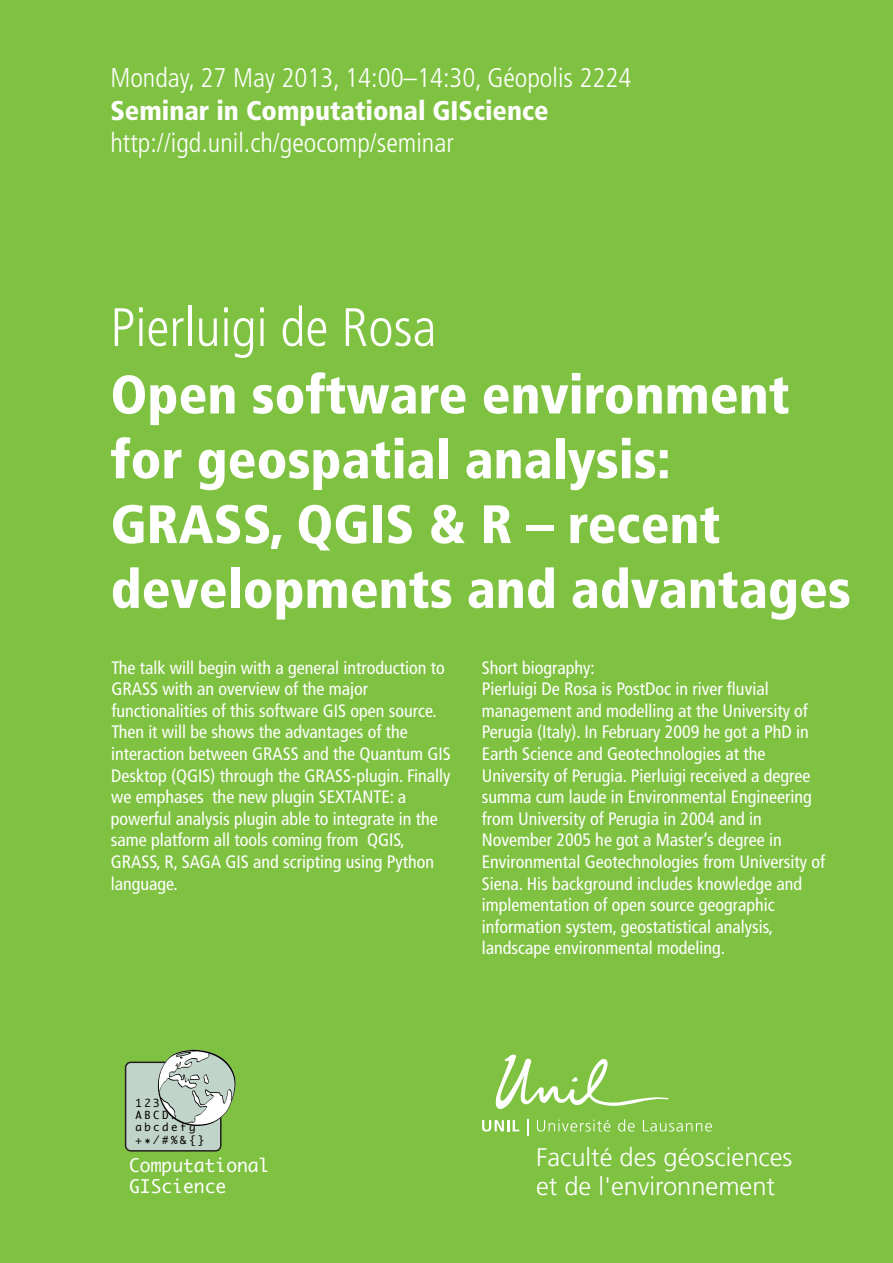
<style>
.page{position:relative;width:893px;height:1263px;background:#7fc241}
.page>*{position:absolute;margin:0;border:0;box-sizing:border-box;transform-origin:0 0}
.t1{font:900 condensed 54px/64.8px "Frutiger LT Std";color:#fff}
.t2{font:300 condensed 54px "Frutiger LT Std";color:#fff}
.t3{font:300 condensed 27px "Frutiger LT Std";color:#fff}
.t4{font:900 condensed 27px "Frutiger LT Std";color:#fff}
.t5{font:300 25.5px/29.2px "Frutiger LT Std";color:#fff}
.t6{font:condensed 18px/21.6px "Frutiger LT Std";color:#fff}
.t7{font:18px/21px "Monaco";color:#fff}
.t8{font:10.65px/12.1px "Monaco";letter-spacing:.24em;color:#000001}
</style>
<div class="page">
<svg style="left:495px;top:1054px;width:174px;height:55px"></svg>
<svg style="left:482px;top:1120px;width:37px;height:11px"></svg>
<svg style="left:527px;top:1119px;width:1px;height:16px"></svg>
<svg style="left:537px;top:1119px;width:73px;height:12px"></svg>
<svg style="left:618px;top:1119px;width:17px;height:12px"></svg>
<svg style="left:643px;top:1120px;width:69px;height:11px"></svg>
<div style="left:126px;top:1062px;width:95px;height:89px;background:#c1d4c9;border-radius:5px"></div>
<div style="left:125px;top:1061px;width:97px;height:90px;border:2px solid #231f20;border-radius:5px"></div>
<svg style="left:158px;top:1050px;width:77px;height:76px"></svg>
<h2 class="t3" style="left:110px;top:62px;width:522px">Monday, 27 May 2013, 14:00–14:30, Géopolis 2224</h2>
<h2 class="t4" style="left:110px;top:94px;width:440px">Seminar in Computational GIScience</h2>
<h2 class="t3" style="left:110px;top:127px;width:345px">http://igd.unil.ch/geocomp/seminar</h2>
<h1 class="t2" style="left:110px;top:297px;width:328px">Pierluigi de Rosa</h1>
<h1 class="t1" style="left:110px;top:362px;width:742px">Open software environment for geospatial analysis:<br>GRASS, QGIS &amp; R – recent developments and advantages</h1>
<p class="t6" style="left:111px;top:657px;width:342px">The talk will begin with a general introduction to GRASS with an overview of the major functionalities of this software GIS open source.<br>Then it will be shows the advantages of the interaction between GRASS and the Quantum GIS Desktop (QGIS) through the GRASS-plugin. Finally we emphases the new plugin SEXTANTE: a powerful analysis plugin able to integrate in the same platform all tools coming from QGIS, GRASS, R, SAGA GIS and scripting using Python language.</p>
<p class="t6" style="left:482px;top:657px;width:345px">Short biography:<br>Pierluigi De Rosa is PostDoc in river fluvial management and modelling at the University of Perugia (Italy). In February 2009 he got a PhD in Earth Science and Geotechnologies at the University of Perugia. Pierluigi received a degree summa cum laude in Environmental Engineering from University of Perugia in 2004 and in November 2005 he got a Master’s degree in Environmental Geotechnologies from University of Siena. His background includes knowledge and implementation of open source geographic information system, geostatistical analysis, landscape environmental modeling.</p>
<p class="t8" style="left:135px;top:1109px;width:44px">ABCDE</p>
<p class="t7" style="left:129px;top:1154px;width:142px">Computational<br>GIScience</p>
<p class="t8" style="left:135px;top:1121px;width:71px">abcdefg +*/#%&amp;{}</p>
<h3 class="t5" style="left:536px;top:1142px;width:258px">Faculté des géosciences et de l'environnement</h3>
</div>
